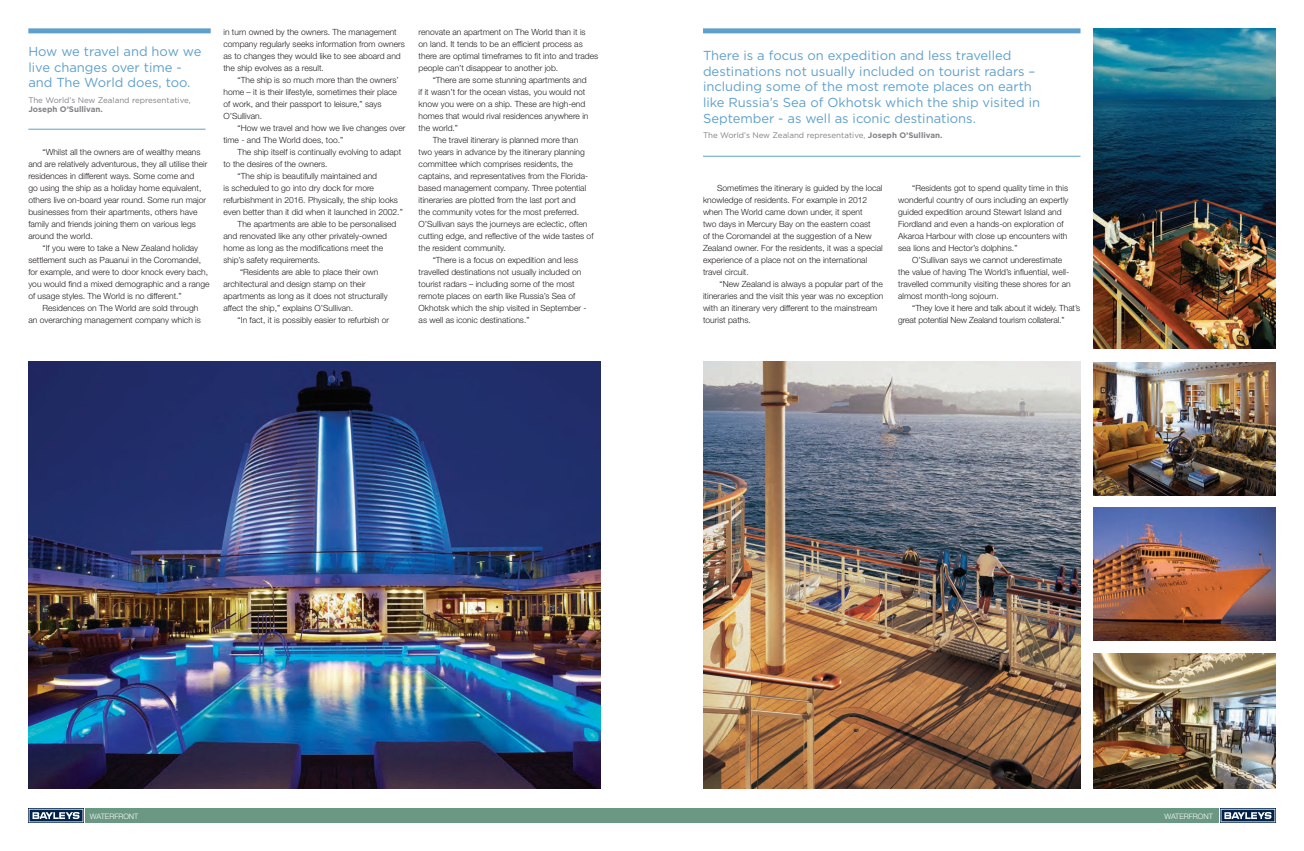
<style>
.page{position:relative;width:1304px;height:851px;background:#fff}
.page>*{position:absolute;margin:0;border:0;box-sizing:border-box;transform-origin:0 0}
.t1{font:13px/15.6px "Gotham";color:#5fa0cb}
.t2{font:300 8.5px/12px "Helvetica Neue";color:#231f20}
.t3{font:8px/9.6px "Gotham";color:#808285}
.t4{font:300 7.5px "Helvetica Neue";color:#fff}
.s1{font-weight:700}
</style>
<div class="page">
<img style="left:28px;top:361px;width:573px;height:427px">
<img style="left:703px;top:361px;width:377px;height:427px">
<div style="left:28px;top:28px;width:183px;height:5px;background:#5fa0cb"></div>
<hr style="left:28px;top:129px;width:178px;height:1px;background:#5fa0cb">
<div style="left:703px;top:28px;width:377px;height:5px;background:#5fa0cb"></div>
<hr style="left:703px;top:156px;width:377px;height:1px;background:#5fa0cb">
<img style="left:1093px;top:28px;width:183px;height:321px">
<img style="left:1093px;top:362px;width:183px;height:133px">
<img style="left:1093px;top:507px;width:183px;height:133px">
<img style="left:1093px;top:653px;width:183px;height:135px">
<div style="left:85px;top:808px;width:1134px;height:14px;background:#6a9883"></div>
<svg style="left:28px;top:808px;width:56px;height:14px"></svg>
<svg style="left:29px;top:808px;width:54px;height:14px"></svg>
<svg style="left:1220px;top:808px;width:56px;height:14px"></svg>
<svg style="left:1221px;top:808px;width:54px;height:14px"></svg>
<p class="t1" style="left:28px;top:43px;width:175px">How we travel and how we live changes over time - and The World does, too.</p>
<p class="t3" style="left:28px;top:95px;width:164px">The World’s New Zealand representative,<br><span class="s1">Joseph O’Sullivan.</span></p>
<p class="t2" style="left:28px;top:145px;width:181px;text-indent:14px">“Whilst all the owners are of wealthy means and are relatively adventurous, they all utilise their residences in different ways. Some come and<br>go using the ship as a holiday home equivalent, others live on-board year round. Some run major businesses from their apartments, others have family and friends joining them on various legs around the world.</p>
<p class="t2" style="left:28px;top:241px;width:183px;text-indent:14px">“If you were to take a New Zealand holiday settlement such as Pauanui in the Coromandel, for example, and were to door knock every bach, you would find a mixed demographic and a range of usage styles. The World is no different.”</p>
<p class="t2" style="left:28px;top:301px;width:174px;text-align:right">Residences on The World are sold through<br>an overarching management company which is</p>
<p class="t2" style="left:223px;top:26px;width:183px">in turn owned by the owners. The management company regularly seeks information from owners as to changes they would like to see aboard and the ship evolves as a result.</p>
<p class="t2" style="left:223px;top:74px;width:177px;text-indent:14px">“The ship is so much more than the owners’ home – it is their lifestyle, sometimes their place of work, and their passport to leisure,” says O’Sullivan.</p>
<p class="t2" style="left:223px;top:122px;width:184px;text-indent:14px">“How we travel and how we live changes over time - and The World does, too.”</p>
<p class="t2" style="left:223px;top:146px;width:179px;text-indent:14px">The ship itself is continually evolving to adapt to the desires of the owners.</p>
<p class="t2" style="left:223px;top:170px;width:181px;text-indent:14px">“The ship is beautifully maintained and<br>is scheduled to go into dry dock for more refurbishment in 2016. Physically, the ship looks even better than it did when it launched in 2002.”</p>
<p class="t2" style="left:223px;top:218px;width:175px;text-indent:14px">The apartments are able to be personalised and renovated like any other privately-owned home as long as the modifications meet the ship’s safety requirements.</p>
<p class="t2" style="left:223px;top:266px;width:166px;text-indent:17px">“Residents are able to place their own architectural and design stamp on their apartments as long as it does not structurally affect the ship,” explains O’Sullivan.</p>
<p class="t2" style="left:238px;top:314px;width:153px">“In fact, it is possibly easier to refurbish or</p>
<p class="t2" style="left:419px;top:26px;width:181px">renovate an apartment on The World than it is<br>on land. It tends to be an efficient process as there are optimal timeframes to fit into and trades people can’t disappear to another job.</p>
<p class="t2" style="left:419px;top:74px;width:171px;text-indent:14px">“There are some stunning apartments and if it wasn’t for the ocean vistas, you would not know you were on a ship. These are high-end homes that would rival residences anywhere in the world.”</p>
<p class="t2" style="left:419px;top:134px;width:176px;text-indent:14px">The travel itinerary is planned more than two years in advance by the itinerary planning committee which comprises residents, the captains, and representatives from the Florida&shy;based management company. Three potential itineraries are plotted from the last port and<br>the community votes for the most preferred.<br>O’Sullivan says the journeys are eclectic, often cutting edge, and reflective of the wide tastes of the resident community.</p>
<p class="t2" style="left:419px;top:254px;width:170px;text-indent:14px">“There is a focus on expedition and less travelled destinations not usually included on tourist radars – including some of the most remote places on earth like Russia’s Sea of Okhotsk which the ship visited in September - as well as iconic destinations.”</p>
<p class="t1" style="left:703px;top:47px;width:339px">There is a focus on expedition and less travelled destinations not usually included on tourist radars – including some of the most remote places on earth like Russia’s Sea of Okhotsk which the ship visited in September - as well as iconic destinations.</p>
<p class="t3" style="left:703px;top:130px;width:241px">The World’s New Zealand representative, <span class="s1">Joseph O’Sullivan.</span></p>
<p class="t2" style="left:703px;top:182px;width:181px;text-indent:14px">Sometimes the itinerary is guided by the local knowledge of residents. For example in 2012 when The World came down under, it spent<br>two days in Mercury Bay on the eastern coast<br>of the Coromandel at the suggestion of a New Zealand owner. For the residents, it was a special experience of a place not on the international travel circuit.</p>
<p class="t2" style="left:703px;top:278px;width:182px;text-indent:17px">“New Zealand is always a popular part of the itineraries and the visit this year was no exception with an itinerary very different to the mainstream tourist paths.</p>
<p class="t2" style="left:898px;top:182px;width:172px;text-indent:14px">“Residents got to spend quality time in this wonderful country of ours including an expertly guided expedition around Stewart Island and Fiordland and even a hands-on exploration of Akaroa Harbour with close up encounters with sea lions and Hector’s dolphins.”</p>
<p class="t2" style="left:898px;top:254px;width:174px;text-indent:14px">O’Sullivan says we cannot underestimate the value of having The World’s influential, well&shy;travelled community visiting these shores for an almost month-long sojourn.</p>
<p class="t2" style="left:898px;top:302px;width:184px;text-indent:14px">“They love it here and talk about it widely. That’s great potential New Zealand tourism collateral.”</p>
<p class="t4" style="left:90px;top:811px;width:50px">WATERFRONT</p>
<p class="t4" style="left:1164px;top:811px;width:50px">WATERFRONT</p>
</div>
